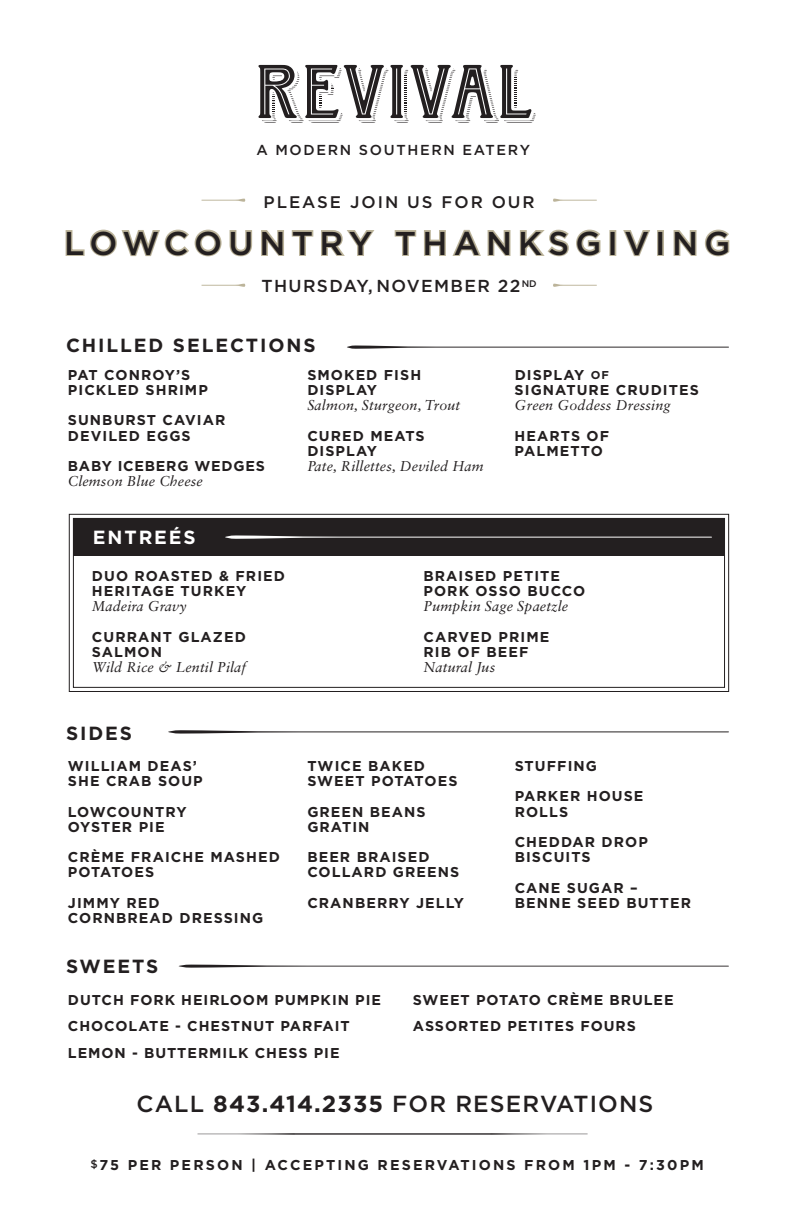
<style>
.page{position:relative;width:792px;height:1224px;background:#fff}
.page>*{position:absolute;margin:0;border:0;box-sizing:border-box;transform-origin:0 0}
.t1{font:500 33px "Gotham";letter-spacing:.19em;color:#231f20}
.t2{font:500 23.2px "Gotham";letter-spacing:.05em;color:#231f20}
.t3{font:700 19px "Gotham";letter-spacing:.1em;color:#231f20}
.t4{font:700 19px "Gotham";letter-spacing:.1em;color:#fff}
.t5{font:500 17.3px "Gotham";letter-spacing:.08em;color:#231f20}
.t6{font:500 16.8px "Gotham";letter-spacing:.115em;color:#231f20}
.t7{font:500 14.4px "Gotham";letter-spacing:.115em;color:#231f20}
.t8{font:700 14.3px/15.2px "Gotham";letter-spacing:.075em;color:#231f20}
.t9{font:14.3px "Sabon Italic Os F";letter-spacing:.01em;color:#231f20}
.t10{font:700 14.3px "Gotham";letter-spacing:.15em;color:#231f20}
.t11{font:700 14.3px "Gotham";letter-spacing:.055em;color:#231f20}
.s1{font-size:11.4px}
.s2{font-weight:700}
.s3{font-weight:500;font-size:11.4px}
</style>
<div class="page">
<svg style="left:68px;top:513px;width:661px;height:179px"></svg>
<div style="left:73px;top:518px;width:651px;height:38px;background:#231f20"></div>
<svg style="left:225px;top:535px;width:487px;height:4px"></svg>
<svg style="left:258px;top:65px;width:278px;height:58px"></svg>
<svg style="left:347px;top:346px;width:382px;height:3px"></svg>
<svg style="left:179px;top:965px;width:550px;height:3px"></svg>
<svg style="left:168px;top:730px;width:561px;height:4px"></svg>
<svg style="left:197px;top:1133px;width:391px;height:2px"></svg>
<svg style="left:65px;top:229px;width:188px;height:28px"></svg>
<svg style="left:261px;top:230px;width:114px;height:26px"></svg>
<svg style="left:394px;top:229px;width:117px;height:27px"></svg>
<svg style="left:519px;top:229px;width:82px;height:28px"></svg>
<div style="left:609px;top:230px;width:7px;height:26px;border:3px solid #bcb49a"></div>
<svg style="left:623px;top:230px;width:27px;height:27px"></svg>
<div style="left:657px;top:230px;width:7px;height:26px;border:3px solid #bcb49a"></div>
<svg style="left:673px;top:229px;width:57px;height:28px"></svg>
<svg style="left:553px;top:199px;width:44px;height:3px"></svg>
<svg style="left:201px;top:199px;width:44px;height:3px"></svg>
<svg style="left:553px;top:284px;width:44px;height:3px"></svg>
<svg style="left:201px;top:284px;width:44px;height:3px"></svg>
<p class="t7" style="left:256px;top:140px;width:275px">A MODERN SOUTHERN EATERY</p>
<p class="t6" style="left:264px;top:191px;width:273px">PLEASE JOIN US FOR OUR</p>
<h1 class="t1" style="left:64px;top:221px;width:668px">LOWCOUNTRY THANKSGIVING</h1>
<p class="t5" style="left:262px;top:275px;width:277px">THURSDAY, NOVEMBER 22<sup>ND</sup></p>
<h3 class="t3" style="left:66px;top:333px;width:251px">CHILLED SELECTIONS</h3>
<p class="t8" style="left:68px;top:367px;width:141px">PAT CONROY’S<br>PICKLED SHRIMP</p>
<p class="t8" style="left:68px;top:413px;width:159px">SUNBURST CAVIAR<br>DEVILED EGGS</p>
<p class="t11" style="left:68px;top:456px;width:198px">BABY ICEBERG WEDGES</p>
<p class="t9" style="left:68px;top:473px;width:136px">Clemson Blue Cheese</p>
<p class="t8" style="left:307px;top:367px;width:115px">SMOKED FISH<br>DISPLAY</p>
<p class="t9" style="left:307px;top:397px;width:154px">Salmon, Sturgeon, Trout</p>
<p class="t8" style="left:307px;top:428px;width:119px">CURED MEATS<br>DISPLAY</p>
<p class="t9" style="left:307px;top:458px;width:178px">Pate, Rillettes, Deviled Ham</p>
<p class="t8" style="left:515px;top:367px;width:186px">DISPLAY <span class="s1">OF<br></span>SIGNATURE CRUDITES</p>
<p class="t9" style="left:515px;top:397px;width:157px">Green Goddess Dressing</p>
<p class="t8" style="left:515px;top:428px;width:96px">HEARTS OF<br>PALMETTO</p>
<h3 class="t4" style="left:93px;top:524px;width:104px">ENTREÉS</h3>
<p class="t8" style="left:92px;top:568px;width:195px">DUO ROASTED &amp; FRIED<br>HERITAGE TURKEY</p>
<p class="t9" style="left:92px;top:598px;width:96px">Madeira Gravy</p>
<p class="t8" style="left:92px;top:629px;width:156px">CURRANT GLAZED<br>SALMON</p>
<p class="t9" style="left:92px;top:659px;width:156px">Wild Rice &amp; Lentil Pilaf</p>
<h3 class="t3" style="left:66px;top:721px;width:67px">SIDES</h3>
<p class="t8" style="left:68px;top:758px;width:136px">WILLIAM DEAS’<br>SHE CRAB SOUP</p>
<p class="t8" style="left:68px;top:804px;width:120px">LOWCOUNTRY<br>OYSTER PIE</p>
<p class="t8" style="left:68px;top:849px;width:213px">CRÈME FRAICHE MASHED<br>POTATOES</p>
<p class="t8" style="left:68px;top:895px;width:197px">JIMMY RED<br>CORNBREAD DRESSING</p>
<h3 class="t3" style="left:66px;top:954px;width:94px">SWEETS</h3>
<p class="t8" style="left:424px;top:568px;width:163px">BRAISED PETITE<br>PORK OSSO BUCCO</p>
<p class="t9" style="left:424px;top:598px;width:146px">Pumpkin Sage Spaetzle</p>
<p class="t8" style="left:424px;top:629px;width:127px">CARVED PRIME<br>RIB OF BEEF</p>
<p class="t9" style="left:424px;top:659px;width:73px">Natural Jus</p>
<p class="t8" style="left:307px;top:758px;width:152px">TWICE BAKED<br>SWEET POTATOES</p>
<p class="t8" style="left:307px;top:804px;width:120px">GREEN BEANS<br>GRATIN</p>
<p class="t8" style="left:307px;top:849px;width:153px">BEER BRAISED<br>COLLARD GREENS</p>
<p class="t8" style="left:307px;top:895px;width:158px">CRANBERRY JELLY</p>
<p class="t8" style="left:515px;top:751px;width:130px;line-height:30.4px">STUFFING<br>PARKER HOUSE</p>
<p class="t8" style="left:515px;top:796px;width:135px;line-height:30.4px">ROLLS<br>CHEDDAR DROP</p>
<p class="t8" style="left:515px;top:842px;width:125px;line-height:30.4px">BISCUITS<br>CANE SUGAR –</p>
<p class="t8" style="left:515px;top:895px;width:178px">BENNE SEED BUTTER</p>
<p class="t8" style="left:68px;top:986px;width:315px;line-height:26.9px">DUTCH FORK HEIRLOOM PUMPKIN PIE<br>CHOCOLATE - CHESTNUT PARFAIT<br>LEMON - BUTTERMILK CHESS PIE</p>
<p class="t8" style="left:413px;top:986px;width:262px;line-height:26.9px">SWEET POTATO CRÈME BRULEE<br>ASSORTED PETITES FOURS</p>
<h2 class="t2" style="left:137px;top:1088px;width:518px">CALL <span class="s2">843.414.2335</span> FOR RESERVATIONS</h2>
<p class="t10" style="left:90px;top:1155px;width:615px"><span class="s3">$</span>75 PER PERSON | ACCEPTING RESERVATIONS FROM 1PM - 7:30PM</p>
</div>
